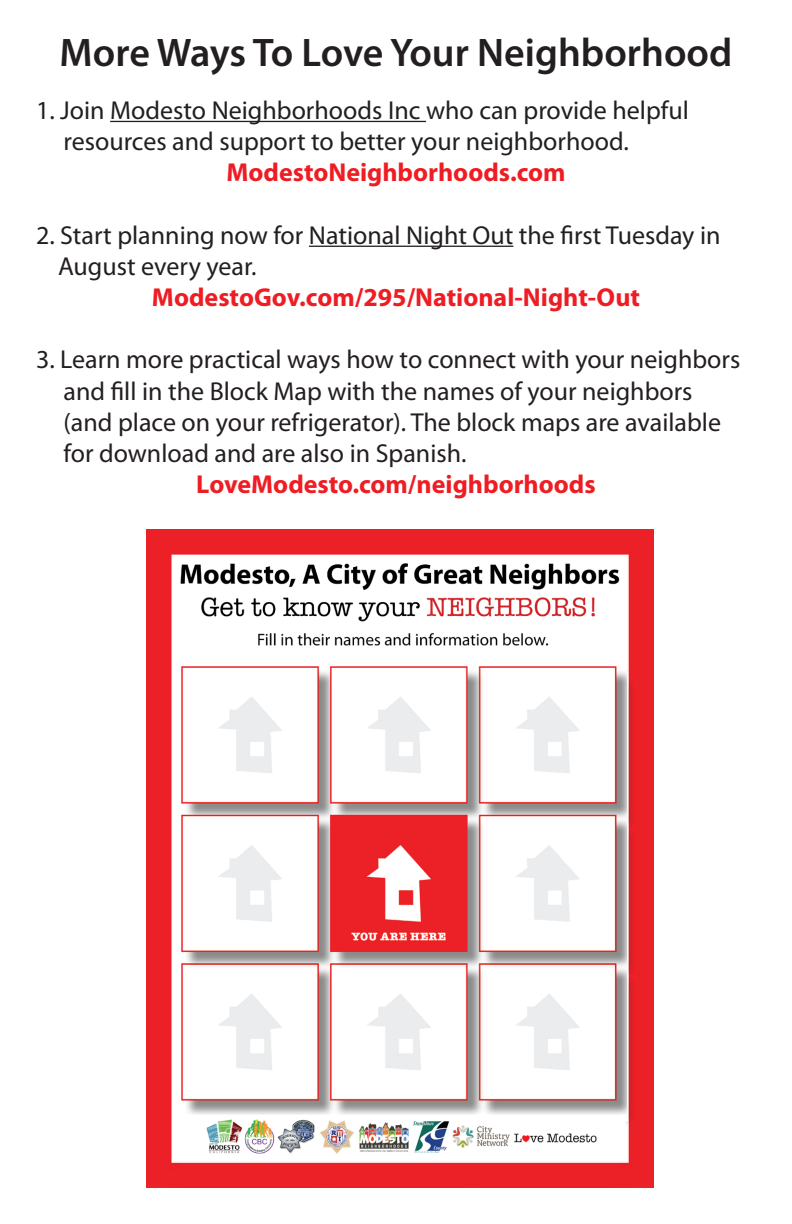
<style>
.page{position:relative;width:792px;height:1224px;background:#fff}
.page>*{position:absolute;margin:0;border:0;box-sizing:border-box;transform-origin:0 0}
.t1{font:600 40px "Myriad Pro";color:#231f20}
.t2{font:26px "Myriad Pro";color:#231f20}
.t3{font:700 26px "Myriad Pro";color:#ee1d23}
</style>
<div class="page">
<img style="left:147px;top:530px;width:506px;height:658px">
<hr style="left:110px;top:121px;width:316px;height:1px;background:#231f20">
<hr style="left:309px;top:246px;width:204px;height:1px;background:#231f20">
<p class="t1" style="left:60px;top:27px;width:674px">More Ways To Love Your Neighborhood</p>
<p class="t2" style="left:36px;top:94px;width:654px">1. Join Modesto Neighborhoods Inc who can provide helpful</p>
<p class="t2" style="left:64px;top:125px;width:567px">resources and support to better your neighborhood.</p>
<p class="t3" style="left:226px;top:156px;width:341px">ModestoNeighborhoods.com</p>
<p class="t2" style="left:36px;top:219px;width:686px">2. Start planning now for National Night Out the first Tuesday in</p>
<p class="t2" style="left:58px;top:250px;width:200px">August every year.</p>
<p class="t3" style="left:152px;top:280px;width:490px">ModestoGov.com/295/National-Night-Out</p>
<p class="t2" style="left:36px;top:344px;width:706px">3. Learn more practical ways how to connect with your neighbors</p>
<p class="t2" style="left:64px;top:375px;width:631px">and fill in the Block Map with the names of your neighbors</p>
<p class="t2" style="left:64px;top:406px;width:659px">(and place on your refrigerator). The block maps are available</p>
<p class="t2" style="left:64px;top:437px;width:404px">for download and are also in Spanish.</p>
<p class="t3" style="left:196px;top:468px;width:401px">LoveModesto.com/neighborhoods</p>
</div>
